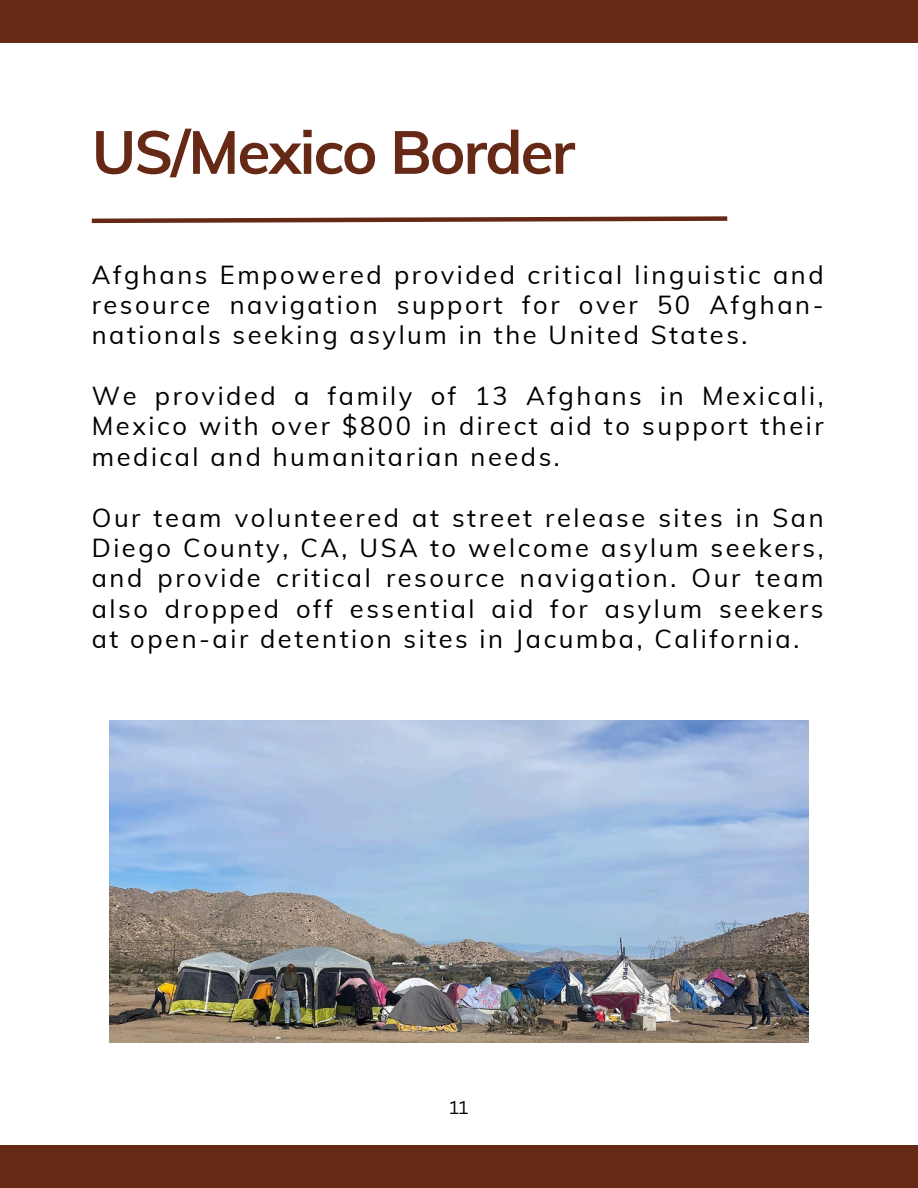
<style>
.page{position:relative;width:918px;height:1188px;background:#fff}
.page>*{position:absolute;margin:0;border:0;box-sizing:border-box;transform-origin:0 0}
.t1{font:700 60px "Muli";letter-spacing:-.03em;color:#652916}
.t2{font:25.5px/30.3px "Muli";letter-spacing:.1em;color:#000001;text-align:justify}
.t3{font:18px "Canva Sans";color:#000001}
</style>
<div class="page">
<svg style="left:91px;top:216px;width:637px;height:8px"></svg>
<div style="left:0;top:0;width:918px;height:43px;background:#652916"></div>
<div style="left:0;top:1145px;width:918px;height:43px;background:#652916"></div>
<img style="left:110px;top:720px;width:698px;height:323px">
<p class="t1" style="left:92px;top:114px;width:485px">US/Mexico Border</p>
<h1 class="t2" style="left:92px;top:259px;width:733px">Afghans Empowered provided critical linguistic and resource navigation support for over 50 Afghan&shy;nationals seeking asylum in the United States.</h1>
<p class="t2" style="left:92px;top:380px;width:733px">We provided a family of 13 Afghans in Mexicali, Mexico with over $800 in direct aid to support their medical and humanitarian needs.</p>
<p class="t2" style="left:92px;top:502px;width:733px">Our team volunteered at street release sites in San Diego County, CA, USA to welcome asylum seekers, and provide critical resource navigation. Our team also dropped off essential aid for asylum seekers at open-air detention sites in Jacumba, California.</p>
<p class="t3" style="left:449px;top:1094px;width:21px">11</p>
</div>
